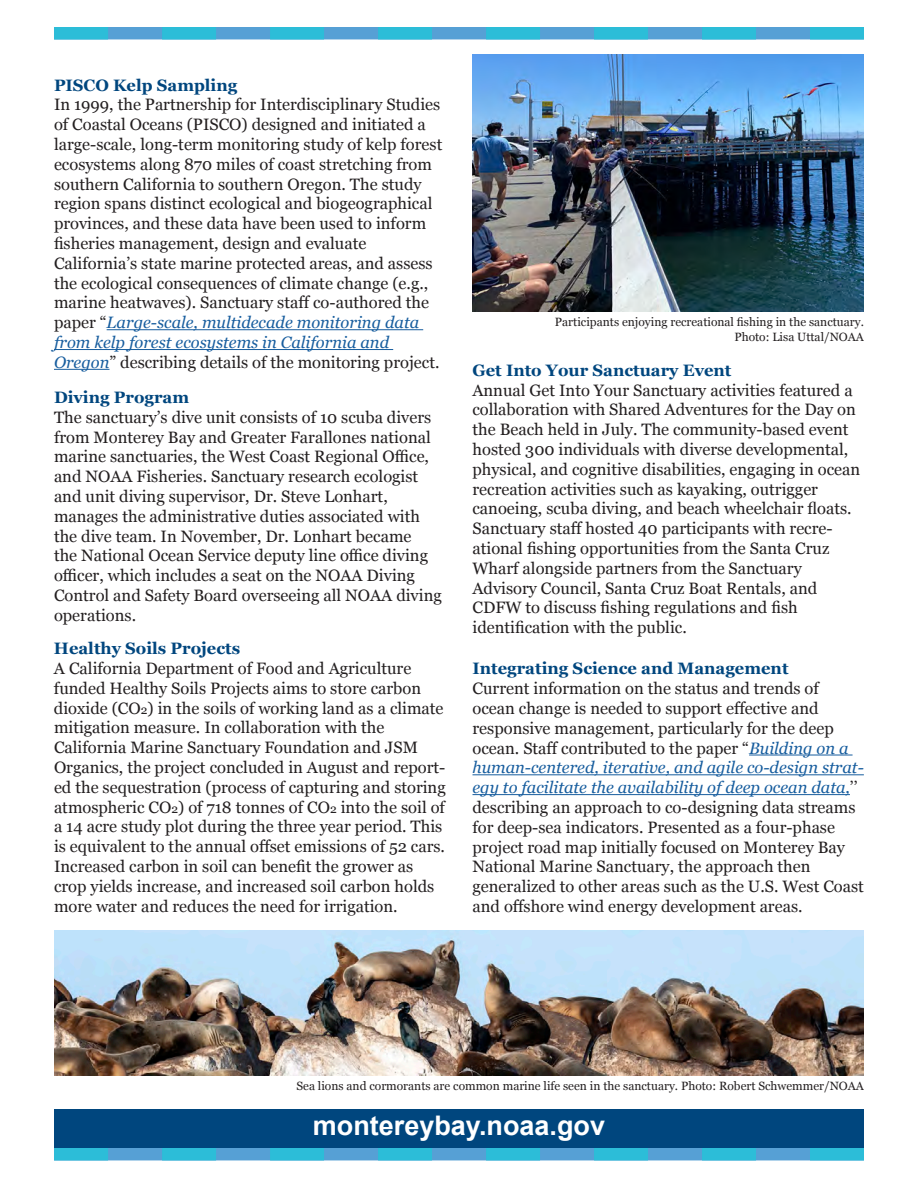
<style>
.page{position:relative;width:918px;height:1188px;background:#fff}
.page>*{position:absolute;margin:0;border:0;box-sizing:border-box;transform-origin:0 0}
.t1{font:700 27px "Arial";color:#fff}
.t2{font:16.5px/19.8px "Georgia";color:#231f20}
.t3{font:700 16.5px "Georgia";color:#00467e}
.t4{font:12px/14.4px "Georgia";color:#231f20;text-align:right}
.s1{font-style:italic;color:#175d9e}
.s2{font-weight:700;color:#00467e}
.s3{font-size:12px}
</style>
<div class="page">
<svg style="left:54px;top:27px;width:810px;height:12px;background:#3fafd6"></svg>
<div style="left:54px;top:1109px;width:810px;height:43px;background:#00467e"></div>
<svg style="left:54px;top:1148px;width:810px;height:12px;background:#3fafd6"></svg>
<hr style="left:107px;top:329px;width:316px;height:1px;background:#175d9e">
<hr style="left:54px;top:349px;width:339px;height:1px;background:#175d9e">
<hr style="left:54px;top:369px;width:55px;height:1px;background:#175d9e">
<img style="left:54px;top:930px;width:810px;height:146px">
<hr style="left:749px;top:755px;width:104px;height:1px;background:#175d9e">
<hr style="left:472px;top:774px;width:392px;height:1px;background:#175d9e">
<hr style="left:472px;top:794px;width:378px;height:1px;background:#175d9e">
<img style="left:472px;top:54px;width:392px;height:257px">
<p class="t3" style="left:54px;top:73px;width:185px">PISCO Kelp Sampling</p>
<p class="t2" style="left:54px;top:94px;width:390px">In 1999, the Partnership for Interdisciplinary Studies of Coastal Oceans (PISCO) designed and initiated a large-scale, long-term monitoring study of kelp forest ecosystems along 870 miles of coast stretching from southern California to southern Oregon. The study region spans distinct ecological and biogeographical provinces, and these data have been used to inform fisheries management, design and evaluate California’s state marine protected areas, and assess the ecological consequences of climate change (e.g., marine heatwaves). Sanctuary staff co-authored the paper “<span class="s1">Large-scale, multidecade monitoring data from kelp forest ecosystems in California and Oregon</span>” describing details of the monitoring project.</p>
<p class="t2" style="left:54px;top:387px;width:389px"><span class="s2">Diving Program<br></span>The sanctuary’s dive unit consists of 10 scuba divers from Monterey Bay and Greater Farallones national marine sanctuaries, the West Coast Regional Office, and NOAA Fisheries. Sanctuary research ecologist and unit diving supervisor, Dr. Steve Lonhart, manages the administrative duties associated with the dive team. In November, Dr. Lonhart became<br>the National Ocean Service deputy line office diving officer, which includes a seat on the NOAA Diving Control and Safety Board overseeing all NOAA diving operations.</p>
<p class="t3" style="left:54px;top:636px;width:188px">Healthy Soils Projects</p>
<p class="t2" style="left:54px;top:658px;width:393px">A California Department of Food and Agriculture funded Healthy Soils Projects aims to store carbon dioxide (CO<span class="s3">2</span>) in the soils of working land as a climate mitigation measure. In collaboration with the California Marine Sanctuary Foundation and JSM Organics, the project concluded in August and report&shy;ed the sequestration (process of capturing and storing atmospheric CO<span class="s3">2</span>) of 718 tonnes of CO<span class="s3">2</span> into the soil of a 14 acre study plot during the three year period. This is equivalent to the annual offset emissions of 52 cars.<br>Increased carbon in soil can benefit the grower as crop yields increase, and increased soil carbon holds more water and reduces the need for irrigation.</p>
<p class="t4" style="left:555px;top:314px;width:311px">Participants enjoying recreational fishing in the sanctuary.<br>Photo: Lisa Uttal/NOAA</p>
<p class="t3" style="left:473px;top:358px;width:260px">Get Into Your Sanctuary Event</p>
<p class="t2" style="left:473px;top:379px;width:389px">Annual Get Into Your Sanctuary activities featured a collaboration with Shared Adventures for the Day on the Beach held in July. The community-based event hosted 300 individuals with diverse developmental, physical, and cognitive disabilities, engaging in ocean recreation activities such as kayaking, outrigger canoeing, scuba diving, and beach wheelchair floats.<br>Sanctuary staff hosted 40 participants with recre&shy;ational fishing opportunities from the Santa Cruz Wharf alongside partners from the Sanctuary Advisory Council, Santa Cruz Boat Rentals, and CDFW to discuss fishing regulations and fish identification with the public.</p>
<p class="t2" style="left:472px;top:658px;width:393px"><span class="s2">Integrating Science and Management<br></span>Current information on the status and trends of ocean change is needed to support effective and responsive management, particularly for the deep ocean. Staff contributed to the paper “<span class="s1">Building on a human-centered, iterative, and agile co-design strat&shy;egy to facilitate the availability of deep ocean data,</span>’’ describing an approach to co-designing data streams for deep-sea indicators. Presented as a four-phase project road map initially focused on Monterey Bay National Marine Sanctuary, the approach then generalized to other areas such as the U.S. West Coast and offshore wind energy development areas.</p>
<p class="t4" style="left:296px;top:1078px;width:569px">Sea lions and cormorants are common marine life seen in the sanctuary. Photo: Robert Schwemmer/NOAA</p>
<p class="t1" style="left:313px;top:1108px;width:294px">montereybay.noaa.gov</p>
</div>
